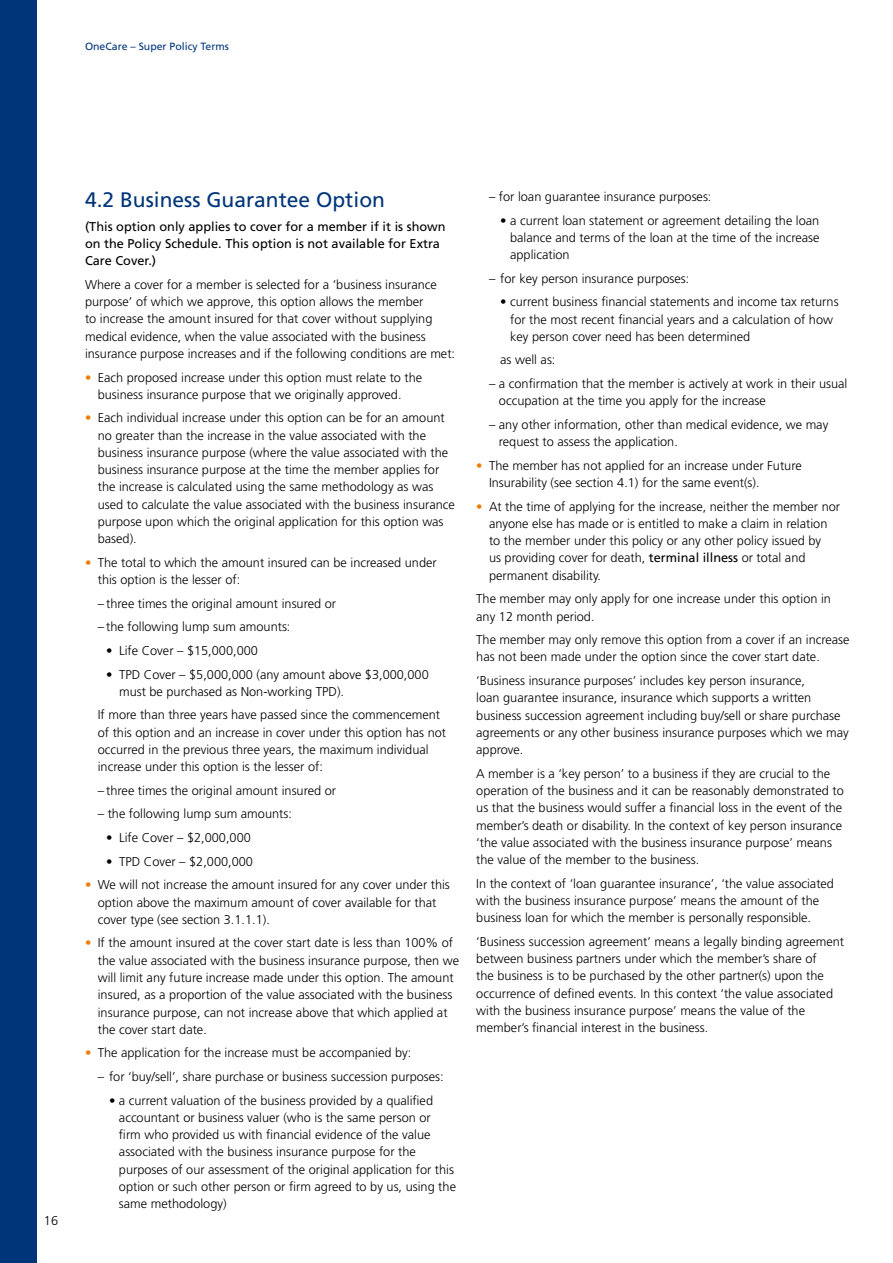
<style>
.page{position:relative;width:893px;height:1263px;background:#fff}
.page>*{position:absolute;margin:0;border:0;box-sizing:border-box;transform-origin:0 0}
.t1{font:21px "Frutiger";color:#003579}
.t2{font:300 12.75px/17.2px "Frutiger";color:#000}
.t3{font:12.75px/17.2px "Frutiger";color:#000}
.t4{font:10.5px "Frutiger";color:#003579}
.s1{color:#ef7c00}
.s2{font-weight:400}
</style>
<div class="page">
<div style="left:0;top:0;width:37px;height:1263px;background:#003579"></div>
<p class="t4" style="left:85px;top:41px;width:145px">OneCare – Super Policy Terms</p>
<p class="t2" style="left:44px;top:1212px;width:16px">16</p>
<h1 class="t1" style="left:85px;top:187px;width:301px">4.2 Business Guarantee Option</h1>
<p class="t3" style="left:85px;top:218px;width:362px">(This option only applies to cover for a member if it is shown on the Policy Schedule. This option is not available for Extra<br>Care Cover.)</p>
<p class="t2" style="left:85px;top:276px;width:372px">Where a cover for a member is selected for a ‘business insurance purpose’ of which we approve, this option allows the member<br>to increase the amount insured for that cover without supplying medical evidence, when the value associated with the business insurance purpose increases and if the following conditions are met:</p>
<p class="t2" style="left:98px;top:369px;width:326px;text-indent:-13px"><span class="s1">•</span> Each proposed increase under this option must relate to the business insurance purpose that we originally approved.</p>
<p class="t2" style="left:98px;top:410px;width:359px;text-indent:-13px"><span class="s1">•</span> Each individual increase under this option can be for an amount no greater than the increase in the value associated with the business insurance purpose (where the value associated with the business insurance purpose at the time the member applies for the increase is calculated using the same methodology as was used to calculate the value associated with the business insurance purpose upon which the original application for this option was based).</p>
<p class="t2" style="left:98px;top:554px;width:340px;text-indent:-13px"><span class="s1">•</span> The total to which the amount insured can be increased under this option is the lesser of:</p>
<p class="t2" style="left:98px;top:595px;width:240px">– three times the original amount insured or</p>
<p class="t2" style="left:98px;top:618px;width:194px">– the following lump sum amounts:</p>
<p class="t2" style="left:106px;top:642px;width:153px">• Life Cover – $15,000,000</p>
<p class="t2" style="left:119px;top:666px;width:311px;text-indent:-13px">• TPD Cover – $5,000,000 (any amount above $3,000,000 must be purchased as Non-working TPD).</p>
<p class="t2" style="left:98px;top:707px;width:350px">If more than three years have passed since the commencement of this option and an increase in cover under this option has not occurred in the previous three years, the maximum individual increase under this option is the lesser of:</p>
<p class="t2" style="left:98px;top:782px;width:240px">– three times the original amount insured or</p>
<p class="t2" style="left:98px;top:806px;width:196px">– the following lump sum amounts:</p>
<p class="t2" style="left:106px;top:829px;width:146px">• Life Cover – $2,000,000</p>
<p class="t2" style="left:106px;top:853px;width:148px">• TPD Cover – $2,000,000</p>
<p class="t2" style="left:98px;top:876px;width:354px;text-indent:-13px"><span class="s1">•</span> We will not increase the amount insured for any cover under this option above the maximum amount of cover available for that cover type (see section 3.1.1.1).</p>
<p class="t2" style="left:98px;top:935px;width:363px;text-indent:-13px"><span class="s1">•</span> If the amount insured at the cover start date is less than 100% of the value associated with the business insurance purpose, then we will limit any future increase made under this option. The amount insured, as a proportion of the value associated with the business insurance purpose, can not increase above that which applied at the cover start date.</p>
<p class="t2" style="left:85px;top:1044px;width:328px"><span class="s1">•</span> The application for the increase must be accompanied by:</p>
<p class="t2" style="left:98px;top:1068px;width:347px">– for ‘buy/sell’, share purchase or business succession purposes:</p>
<p class="t2" style="left:119px;top:1092px;width:339px;text-indent:-10px">• a current valuation of the business provided by a qualified accountant or business valuer (who is the same person or<br>firm who provided us with financial evidence of the value associated with the business insurance purpose for the purposes of our assessment of the original application for this option or such other person or firm agreed to by us, using the same methodology)</p>
<p class="t2" style="left:489px;top:188px;width:224px">– for loan guarantee insurance purposes:</p>
<p class="t2" style="left:510px;top:212px;width:311px;text-align:justify;text-indent:-10px">• a current loan statement or agreement detailing the loan balance and terms of the loan at the time of the increase application</p>
<p class="t2" style="left:489px;top:270px;width:202px">– for key person insurance purposes:</p>
<p class="t2" style="left:510px;top:293px;width:330px;text-indent:-10px">• current business financial statements and income tax returns for the most recent financial years and a calculation of how key person cover need has been determined</p>
<p class="t2" style="left:500px;top:352px;width:57px">as well as:</p>
<p class="t2" style="left:499px;top:375px;width:350px;text-indent:-10px">– a confirmation that the member is actively at work in their usual occupation at the time you apply for the increase</p>
<p class="t2" style="left:499px;top:416px;width:331px;text-indent:-10px">– any other information, other than medical evidence, we may request to assess the application.</p>
<p class="t2" style="left:489px;top:457px;width:314px;text-indent:-13px"><span class="s1">•</span> The member has not applied for an increase under Future<br>Insurability (see section 4.1) for the same event(s).</p>
<p class="t2" style="left:489px;top:498px;width:353px;text-indent:-13px"><span class="s1">•</span> At the time of applying for the increase, neither the member nor anyone else has made or is entitled to make a claim in relation to the member under this policy or any other policy issued by<br>us providing cover for death, <span class="s2">terminal illness</span> or total and permanent disability.</p>
<p class="t2" style="left:476px;top:590px;width:356px">The member may only apply for one increase under this option in any 12 month period.</p>
<p class="t2" style="left:476px;top:631px;width:375px">The member may only remove this option from a cover if an increase has not been made under the option since the cover start date.</p>
<p class="t2" style="left:476px;top:672px;width:374px">‘Business insurance purposes’ includes key person insurance,<br>loan guarantee insurance, insurance which supports a written business succession agreement including buy/sell or share purchase agreements or any other business insurance purposes which we may approve.</p>
<p class="t2" style="left:476px;top:765px;width:369px">A member is a ‘key person’ to a business if they are crucial to the operation of the business and it can be reasonably demonstrated to us that the business would suffer a financial loss in the event of the member’s death or disability. In the context of key person insurance ‘the value associated with the business insurance purpose’ means the value of the member to the business.</p>
<p class="t2" style="left:476px;top:875px;width:359px">In the context of ‘loan guarantee insurance’, ‘the value associated with the business insurance purpose’ means the amount of the business loan for which the member is personally responsible.</p>
<p class="t2" style="left:476px;top:933px;width:369px">‘Business succession agreement’ means a legally binding agreement between business partners under which the member’s share of<br>the business is to be purchased by the other partner(s) upon the occurrence of defined events. In this context ‘the value associated with the business insurance purpose’ means the value of the member’s financial interest in the business.</p>
</div>
